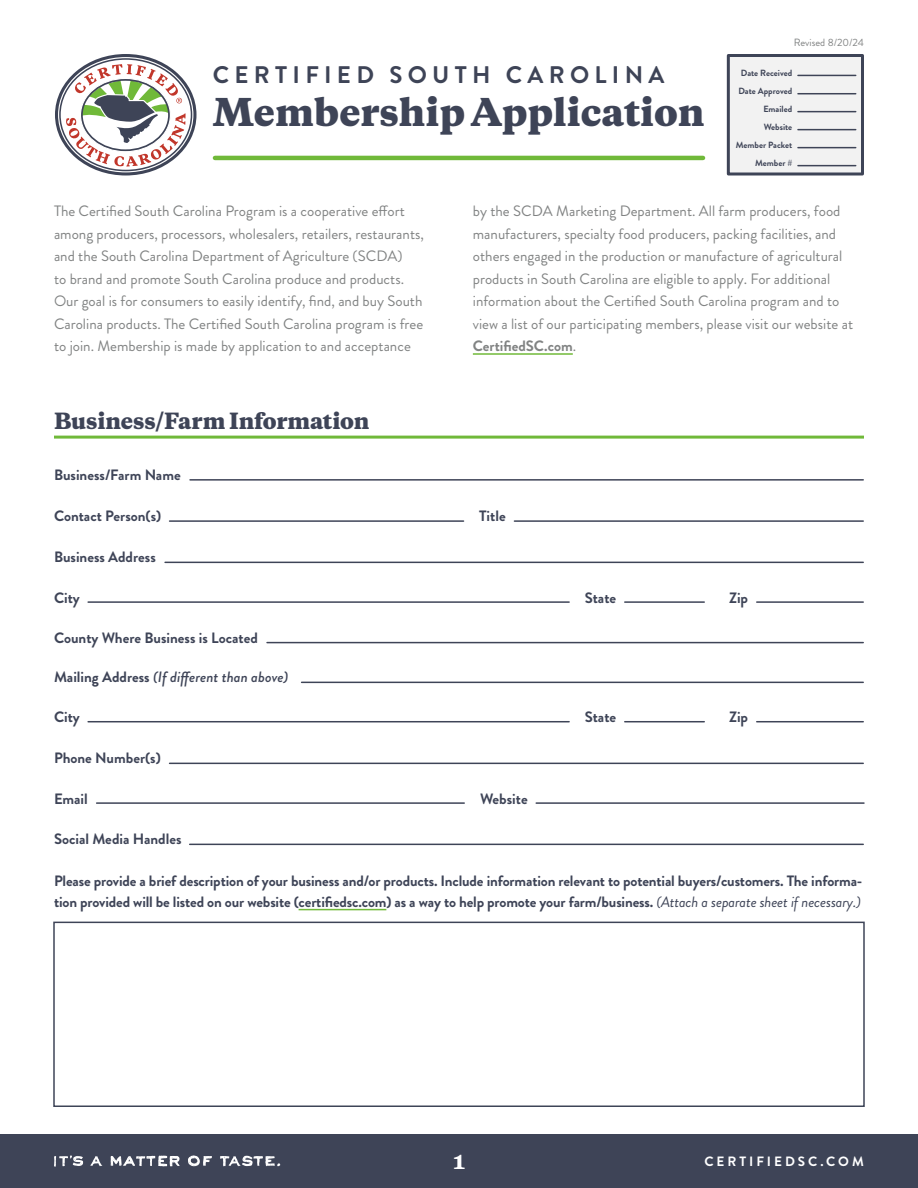
<style>
.page{position:relative;width:918px;height:1188px;background:#fff}
.page>*{position:absolute;margin:0;border:0;box-sizing:border-box;transform-origin:0 0}
.t1{font:800 36px "Copernicus";color:#3e4457}
.t2{font:700 24px "Brandon Grotesque";letter-spacing:.22em;color:#3e4457}
.t3{font:800 21px "Copernicus";letter-spacing:-.005em;color:#3e4457}
.t4{font:800 18px "Copernicus";color:#fff}
.t5{font:15px/22.5px "Brandon Grotesque";color:#818383}
.t6{font:700 15px/21px "Brandon Grotesque";letter-spacing:-.01em;color:#3e4457}
.t7{font:italic 500 15px "Brandon Grotesque";color:#3e4457}
.t8{font:700 13.5px "Brandon Grotesque";letter-spacing:.22em;color:#fff}
.t9{font:10.5px "Brandon Grotesque";color:#818383}
.t10{font:700 9px/18px "Brandon Grotesque";color:#3e4457;text-align:right}
.s1{font-weight:700}
.s2{font-weight:700;font-style:normal}
.s3{font-weight:400;font-style:italic}
</style>
<div class="page">
<div style="left:0;top:1134px;width:918px;height:54px;background:#3e4457"></div>
<svg style="left:188px;top:1156px;width:24px;height:10px"></svg>
<svg style="left:111px;top:1156px;width:69px;height:11px"></svg>
<svg style="left:90px;top:1156px;width:12px;height:10px"></svg>
<svg style="left:220px;top:1156px;width:60px;height:10px"></svg>
<svg style="left:54px;top:1155px;width:29px;height:12px"></svg>
<div style="left:53px;top:922px;width:812px;height:185px;border:2px solid #3e4457"></div>
<hr style="left:473px;top:353px;width:100px;height:2px;background:#70b939">
<hr style="left:215px;top:156px;width:488px;height:4px;background:#70b939">
<hr style="left:190px;top:479px;width:673px;height:2px;background:#3e4457">
<hr style="left:165px;top:562px;width:698px;height:1px;background:#3e4457">
<hr style="left:302px;top:682px;width:561px;height:1px;background:#3e4457">
<hr style="left:170px;top:520px;width:294px;height:2px;background:#3e4457">
<hr style="left:514px;top:520px;width:349px;height:2px;background:#3e4457">
<hr style="left:625px;top:601px;width:79px;height:2px;background:#3e4457">
<hr style="left:625px;top:721px;width:79px;height:1px;background:#3e4457">
<hr style="left:757px;top:601px;width:106px;height:2px;background:#3e4457">
<hr style="left:757px;top:721px;width:106px;height:1px;background:#3e4457">
<hr style="left:88px;top:601px;width:481px;height:2px;background:#3e4457">
<hr style="left:88px;top:721px;width:481px;height:1px;background:#3e4457">
<hr style="left:267px;top:642px;width:596px;height:1px;background:#3e4457">
<hr style="left:170px;top:763px;width:693px;height:1px;background:#3e4457">
<hr style="left:190px;top:844px;width:673px;height:1px;background:#3e4457">
<hr style="left:97px;top:802px;width:367px;height:2px;background:#3e4457">
<hr style="left:536px;top:802px;width:328px;height:2px;background:#3e4457">
<hr style="left:299px;top:909px;width:87px;height:1px;background:#70b939">
<div style="left:727px;top:54px;width:137px;height:122px;background:#f2f2f2;border:3px solid #3e4457"></div>
<hr style="left:798px;top:75px;width:58px;height:1px;background:#3e4457">
<hr style="left:798px;top:93px;width:58px;height:1px;background:#3e4457">
<hr style="left:798px;top:111px;width:58px;height:1px;background:#3e4457">
<hr style="left:798px;top:129px;width:58px;height:1px;background:#3e4457">
<hr style="left:798px;top:147px;width:58px;height:1px;background:#3e4457">
<hr style="left:798px;top:165px;width:58px;height:1px;background:#3e4457">
<svg style="left:55px;top:54px;width:142px;height:122px"></svg>
<hr style="left:54px;top:436px;width:810px;height:3px;background:#70b939">
<h2 class="t2" style="left:213px;top:57px;width:453px">CERTIFIED SOUTH CAROLINA</h2>
<h1 class="t1" style="left:213px;top:88px;width:494px">Membership Application</h1>
<p class="t9" style="left:794px;top:36px;width:72px">Revised 8/20/24</p>
<p class="t10" style="left:736px;top:64px;width:58px">Date Received<br>Date Approved<br>Emailed<br>Website<br>Member Packet<br>Member #</p>
<p class="t5" style="left:54px;top:200px;width:371px">The Certified South Carolina Program is a cooperative effort among producers, processors, wholesalers, retailers, restaurants, and the South Carolina Department of Agriculture (SCDA)<br>to brand and promote South Carolina produce and products.<br>Our goal is for consumers to easily identify, find, and buy South Carolina products. The Certified South Carolina program is free to join. Membership is made by application to and acceptance</p>
<p class="t5" style="left:473px;top:200px;width:382px">by the SCDA Marketing Department. All farm producers, food manufacturers, specialty food producers, packing facilities, and others engaged in the production or manufacture of agricultural products in South Carolina are eligible to apply. For additional information about the Certified South Carolina program and to view a list of our participating members, please visit our website at <span class="s1">CertifiedSC.com</span>.</p>
<h3 class="t3" style="left:54px;top:407px;width:317px">Business/Farm Information</h3>
<p class="t6" style="left:54px;top:464px;width:128px">Business/Farm Name</p>
<p class="t6" style="left:54px;top:506px;width:109px">Contact Person(s)</p>
<p class="t6" style="left:479px;top:506px;width:28px">Title</p>
<p class="t6" style="left:54px;top:547px;width:103px">Business Address</p>
<p class="t6" style="left:54px;top:587px;width:27px">City</p>
<p class="t6" style="left:54px;top:627px;width:205px">County Where Business is Located</p>
<p class="t7" style="left:54px;top:667px;width:236px"><span class="s2">Mailing Address</span> (If different than above)</p>
<p class="t6" style="left:54px;top:707px;width:27px">City</p>
<p class="t6" style="left:54px;top:748px;width:108px">Phone Number(s)</p>
<p class="t6" style="left:54px;top:788px;width:35px">Email</p>
<p class="t6" style="left:480px;top:788px;width:49px">Website</p>
<p class="t6" style="left:54px;top:829px;width:129px">Social Media Handles</p>
<p class="t6" style="left:585px;top:587px;width:33px">State</p>
<p class="t6" style="left:585px;top:707px;width:33px">State</p>
<p class="t6" style="left:729px;top:587px;width:20px">Zip</p>
<p class="t6" style="left:729px;top:707px;width:20px">Zip</p>
<p class="t6" style="left:54px;top:870px;width:810px">Please provide a brief description of your business and/or products. Include information relevant to potential buyers/customers. The informa&shy;tion provided will be listed on our website (certifiedsc.com) as a way to help promote your farm/business. <span class="s3">(Attach a separate sheet if necessary.)</span></p>
<p class="t4" style="left:453px;top:1150px;width:14px">1</p>
<p class="t8" style="left:704px;top:1152px;width:161px">CERTIFIEDSC.COM</p>
</div>
